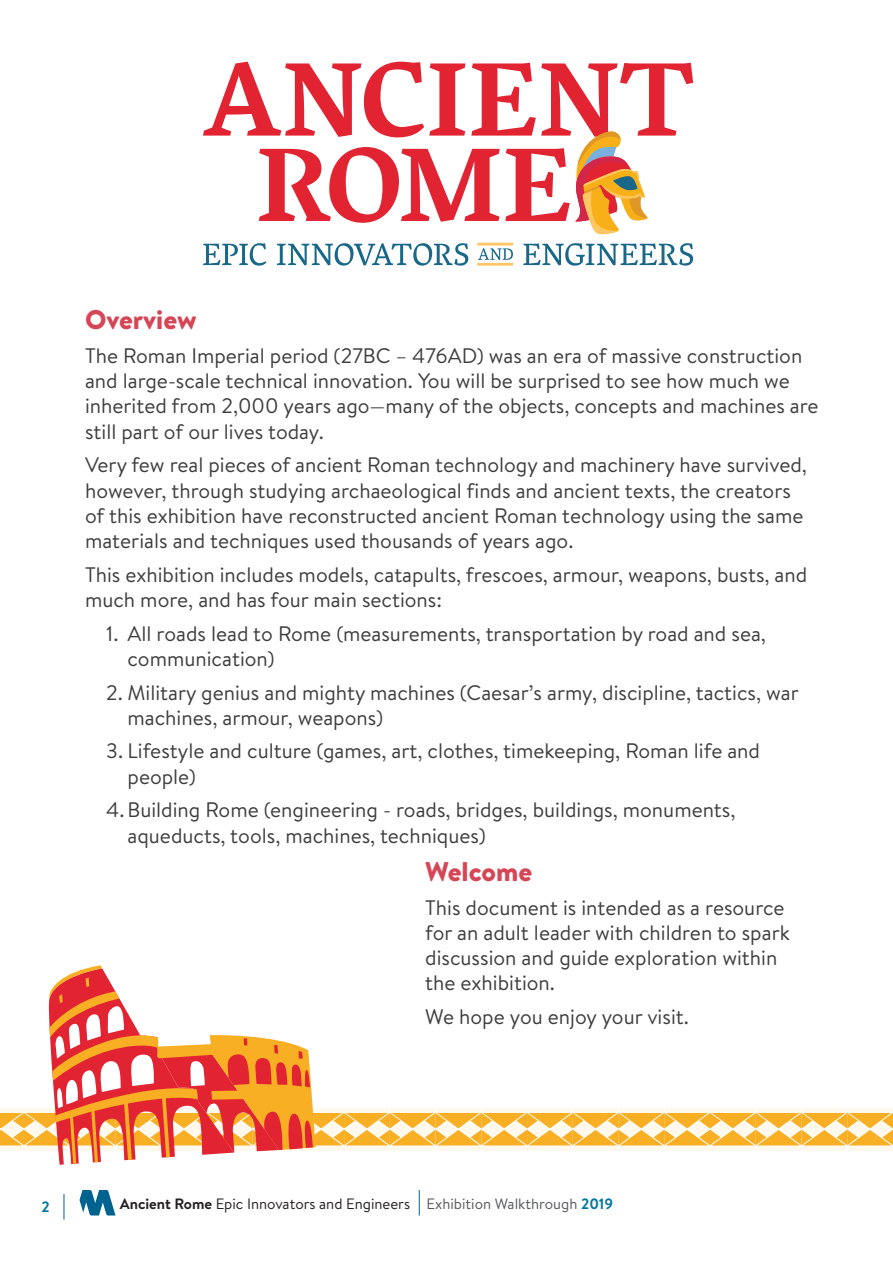
<style>
.page{position:relative;width:893px;height:1263px;background:#fff}
.page>*{position:absolute;margin:0;border:0;box-sizing:border-box;transform-origin:0 0}
.t1{font:900 27px "Brandon Text";color:#d54656}
.t2{font:21px/25.2px "Brandon Text";color:#3e3e3f}
.t3{font:15px "Brandon Text";color:#231f20}
.t4{font:700 15px "Brandon Text";color:#0077a1}
.s1{font-weight:700}
.s2{color:#57585a}
.s3{font-weight:700;color:#0077a1}
</style>
<div class="page">
<svg style="left:419px;top:1190px;width:1px;height:25px"></svg>
<svg style="left:80px;top:1190px;width:36px;height:25px"></svg>
<svg style="left:64px;top:1194px;width:1px;height:25px"></svg>
<svg style="left:203px;top:243px;width:64px;height:23px"></svg>
<svg style="left:277px;top:243px;width:191px;height:23px"></svg>
<svg style="left:478px;top:248px;width:35px;height:12px"></svg>
<svg style="left:523px;top:243px;width:170px;height:23px"></svg>
<div style="left:477px;top:263px;width:36px;height:3px;border:2px solid #fec763"></div>
<div style="left:477px;top:243px;width:36px;height:2px;border:2px solid #fec763"></div>
<svg style="left:203px;top:62px;width:490px;height:173px"></svg>
<svg style="left:0;top:965px;width:893px;height:200px"></svg>
<p class="t1" style="left:85px;top:301px;width:113px">Overview</p>
<p class="t2" style="left:85px;top:342px;width:735px">The Roman Imperial period (27BC – 476AD) was an era of massive construction and large-scale technical innovation. You will be surprised to see how much we inherited from 2,000 years ago—many of the objects, concepts and machines are still part of our lives today.</p>
<p class="t2" style="left:85px;top:452px;width:723px">Very few real pieces of ancient Roman technology and machinery have survived, however, through studying archaeological finds and ancient texts, the creators of this exhibition have reconstructed ancient Roman technology using the same materials and techniques used thousands of years ago.</p>
<p class="t2" style="left:85px;top:561px;width:724px">This exhibition includes models, catapults, frescoes, armour, weapons, busts, and much more, and has four main sections:</p>
<p class="t2" style="left:128px;top:620px;width:640px;text-indent:-21px">1. All roads lead to Rome (measurements, transportation by road and sea, communication)</p>
<p class="t2" style="left:128px;top:679px;width:673px;text-indent:-21px">2. Military genius and mighty machines (Caesar’s army, discipline, tactics, war machines, armour, weapons)</p>
<p class="t2" style="left:128px;top:738px;width:634px;text-indent:-21px">3. Lifestyle and culture (games, art, clothes, timekeeping, Roman life and people)</p>
<p class="t2" style="left:128px;top:797px;width:609px;text-indent:-21px">4.Building Rome (engineering - roads, bridges, buildings, monuments, aqueducts, tools, machines, techniques)</p>
<p class="t1" style="left:425px;top:852px;width:109px">Welcome</p>
<p class="t2" style="left:425px;top:894px;width:366px">This document is intended as a resource for an adult leader with children to spark discussion and guide exploration within the exhibition.</p>
<p class="t2" style="left:425px;top:1003px;width:265px">We hope you enjoy your visit.</p>
<p class="t4" style="left:42px;top:1196px;width:10px">2</p>
<p class="t3" style="left:120px;top:1193px;width:495px"><span class="s1">Ancient Rome</span> Epic Innovators and Engineers <span class="s2">Exhibition Walkthrough</span> <span class="s3">2019</span></p>
</div>
